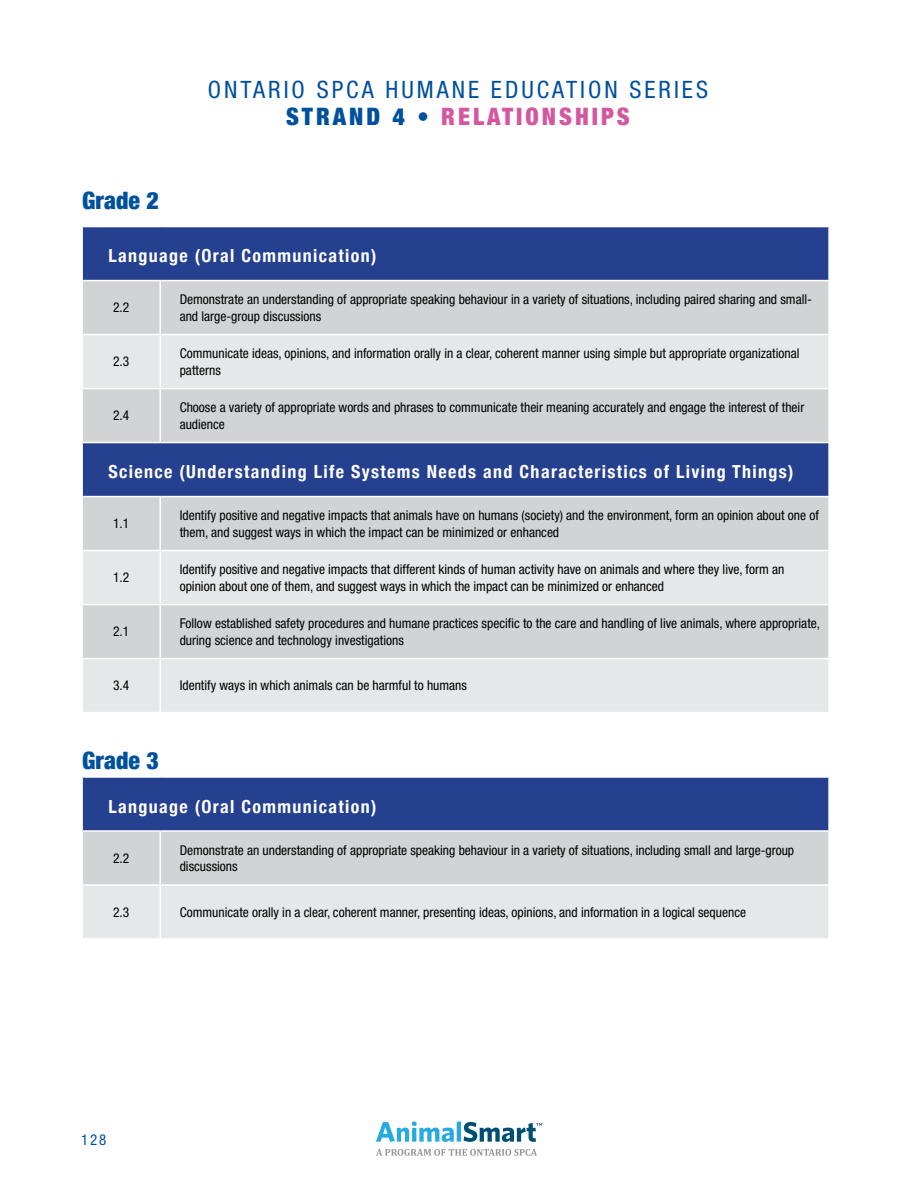
<style>
.page{position:relative;width:918px;height:1188px;background:#fff}
.page>*{position:absolute;margin:0;border:0;box-sizing:border-box;transform-origin:0 0}
.t1{font:condensed 24px "Helvetica Neue LT Std";letter-spacing:.125em;color:#00509e}
.t2{font:900 condensed 24px "Helvetica Neue";letter-spacing:.125em;color:#d458a0}
.t3{font:900 condensed 24px "Helvetica Neue";color:#00509e}
.t4{font:700 condensed 18px "Helvetica Neue";letter-spacing:.075em;color:#fff}
.t5{font:condensed 15px "Helvetica Neue LT Std";color:#00509e}
.t6{font:condensed 13.5px/16.5px "Helvetica Neue LT Std";color:#000}
.s1{color:#00509e}
</style>
<div class="page">
<svg style="left:376px;top:1149px;width:161px;height:7px"></svg>
<svg style="left:376px;top:1121px;width:166px;height:21px"></svg>
<div style="left:83px;top:227px;width:745px;height:53px;background:#25408f"></div>
<div style="left:83px;top:281px;width:745px;height:53px;background:#d1d3d4"></div>
<svg style="left:83px;top:335px;width:745px;height:377px;background:#c1c7d3"></svg>
<hr style="left:159px;top:281px;width:2px;height:53px;background:#fff">
<hr style="left:159px;top:335px;width:2px;height:53px;background:#fff">
<hr style="left:81px;top:388px;width:79px;height:1px;background:#fff">
<hr style="left:160px;top:388px;width:670px;height:1px;background:#fff">
<hr style="left:159px;top:389px;width:2px;height:53px;background:#fff">
<hr style="left:81px;top:442px;width:79px;height:1px;background:#fff">
<hr style="left:160px;top:442px;width:670px;height:1px;background:#fff">
<hr style="left:81px;top:496px;width:79px;height:1px;background:#fff">
<hr style="left:160px;top:496px;width:670px;height:1px;background:#fff">
<hr style="left:159px;top:497px;width:2px;height:53px;background:#fff">
<hr style="left:81px;top:550px;width:79px;height:1px;background:#fff">
<hr style="left:160px;top:550px;width:670px;height:1px;background:#fff">
<hr style="left:159px;top:551px;width:2px;height:53px;background:#fff">
<hr style="left:81px;top:604px;width:79px;height:1px;background:#fff">
<hr style="left:160px;top:604px;width:670px;height:1px;background:#fff">
<hr style="left:159px;top:605px;width:2px;height:53px;background:#fff">
<hr style="left:81px;top:658px;width:79px;height:1px;background:#fff">
<hr style="left:160px;top:658px;width:670px;height:1px;background:#fff">
<hr style="left:159px;top:659px;width:2px;height:53px;background:#fff">
<div style="left:82px;top:777px;width:747px;height:54px;background:#25408f"></div>
<svg style="left:83px;top:832px;width:745px;height:106px;background:#dbdcdd"></svg>
<hr style="left:81px;top:776px;width:79px;height:2px;background:#fff">
<hr style="left:81px;top:778px;width:2px;height:52px;background:#fff">
<hr style="left:160px;top:776px;width:670px;height:2px;background:#fff">
<hr style="left:828px;top:778px;width:2px;height:52px;background:#fff">
<hr style="left:81px;top:830px;width:79px;height:2px;background:#fff">
<hr style="left:160px;top:830px;width:670px;height:2px;background:#fff">
<hr style="left:159px;top:832px;width:2px;height:52px;background:#fff">
<hr style="left:81px;top:884px;width:79px;height:2px;background:#fff">
<hr style="left:160px;top:884px;width:670px;height:2px;background:#fff">
<hr style="left:159px;top:886px;width:2px;height:52px;background:#fff">
<h1 class="t3" style="left:82px;top:181px;width:78px">Grade 2</h1>
<h1 class="t1" style="left:208px;top:76px;width:502px">ONTARIO SPCA HUMANE EDUCATION SERIES</h1>
<h1 class="t2" style="left:286px;top:97px;width:345px"><span class="s1">STRAND 4 •</span> RELATIONSHIPS</h1>
<h2 class="t4" style="left:108px;top:241px;width:270px">Language (Oral Communication)</h2>
<p class="t6" style="left:113px;top:299px;width:18px">2.2</p>
<p class="t6" style="left:180px;top:291px;width:634px">Demonstrate an understanding of appropriate speaking behaviour in a variety of situations, including paired sharing and small&shy;and large-group discussions</p>
<p class="t6" style="left:113px;top:353px;width:18px">2.3</p>
<p class="t6" style="left:180px;top:345px;width:621px">Communicate ideas, opinions, and information orally in a clear, coherent manner using simple but appropriate organizational patterns</p>
<p class="t6" style="left:113px;top:407px;width:18px">2.4</p>
<p class="t6" style="left:180px;top:399px;width:626px">Choose a variety of appropriate words and phrases to communicate their meaning accurately and engage the interest of their audience</p>
<h2 class="t4" style="left:108px;top:457px;width:687px">Science (Understanding Life Systems Needs and Characteristics of Living Things)</h2>
<p class="t6" style="left:113px;top:515px;width:18px">1.1</p>
<p class="t6" style="left:180px;top:507px;width:641px">Identify positive and negative impacts that animals have on humans (society) and the environment, form an opinion about one of them, and suggest ways in which the impact can be minimized or enhanced</p>
<p class="t6" style="left:113px;top:569px;width:18px">1.2</p>
<p class="t6" style="left:180px;top:561px;width:606px">Identify positive and negative impacts that different kinds of human activity have on animals and where they live, form an opinion about one of them, and suggest ways in which the impact can be minimized or enhanced</p>
<p class="t6" style="left:113px;top:623px;width:18px">2.1</p>
<p class="t6" style="left:180px;top:615px;width:642px">Follow established safety procedures and humane practices specific to the care and handling of live animals, where appropriate, during science and technology investigations</p>
<p class="t6" style="left:113px;top:677px;width:18px">3.4</p>
<p class="t6" style="left:180px;top:677px;width:289px">Identify ways in which animals can be harmful to humans</p>
<h1 class="t3" style="left:82px;top:740px;width:78px">Grade 3</h1>
<h2 class="t4" style="left:108px;top:791px;width:270px">Language (Oral Communication)</h2>
<p class="t6" style="left:113px;top:850px;width:18px">2.2</p>
<p class="t6" style="left:180px;top:841px;width:616px">Demonstrate an understanding of appropriate speaking behaviour in a variety of situations, including small and large-group discussions</p>
<p class="t6" style="left:113px;top:904px;width:18px">2.3</p>
<p class="t6" style="left:180px;top:904px;width:568px">Communicate orally in a clear, coherent manner, presenting ideas, opinions, and information in a logical sequence</p>
<p class="t5" style="left:81px;top:1131px;width:27px">128</p>
</div>
